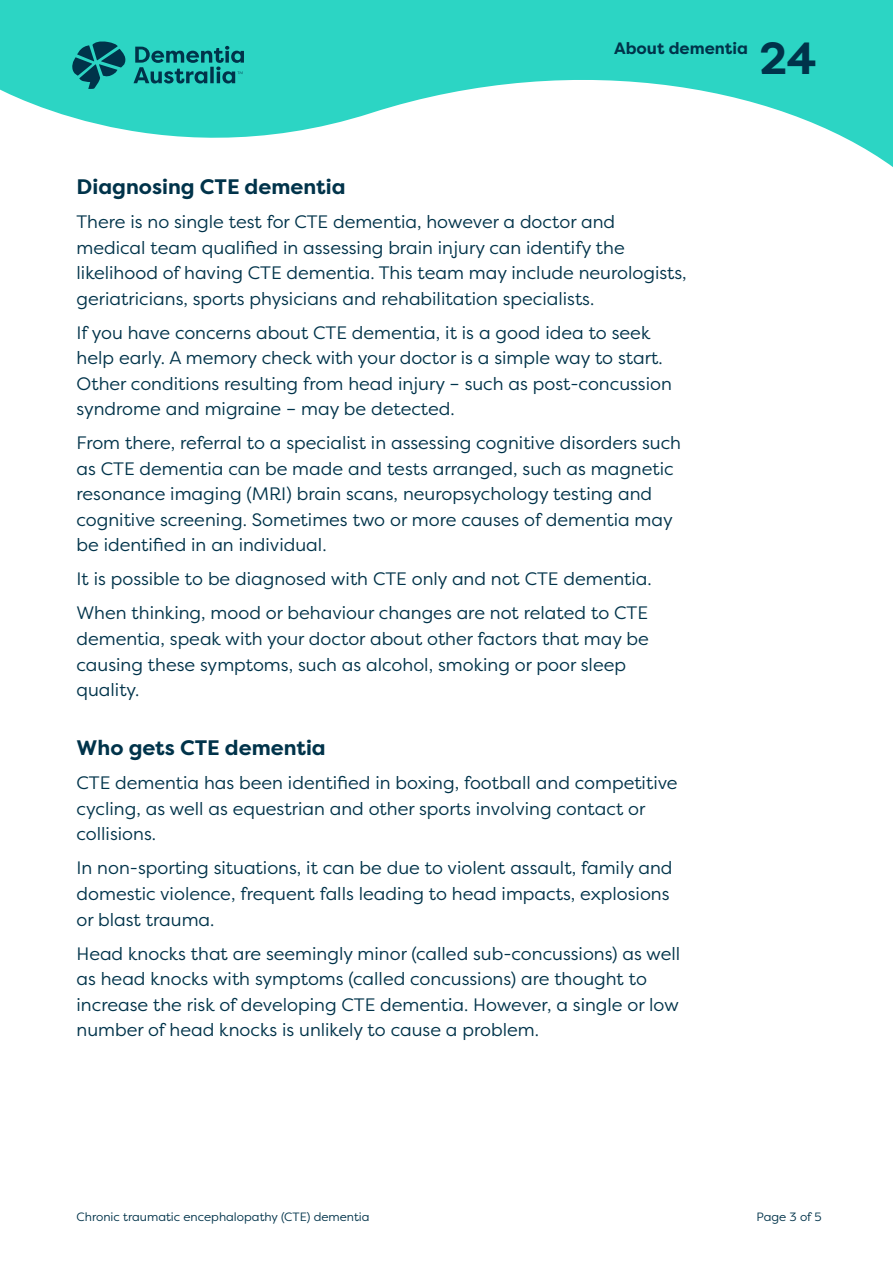
<style>
.page{position:relative;width:893px;height:1263px;background:#fff}
.page>*{position:absolute;margin:0;border:0;box-sizing:border-box;transform-origin:0 0}
.t1{font:700 45px "Filson Pro";color:#00334a}
.t2{font:700 21px "Filson Pro";color:#00334a}
.t3{font:18px/25.5px "Filson Pro";color:#00334a}
.t4{font:700 16.5px "Filson Pro";color:#00334a}
.t5{font:12px "Filson Pro";color:#00334a}
</style>
<div class="page">
<svg style="left:0;top:0;width:893px;height:167px;fill:#2cd5c4"></svg>
<svg style="left:72px;top:40px;width:172px;height:49px;background:#1d9f9b"></svg>
<p class="t4" style="left:614px;top:38px;width:135px">About dementia</p>
<h1 class="t1" style="left:759px;top:30px;width:58px">24</h1>
<p class="t2" style="left:77px;top:174px;width:270px">Diagnosing CTE dementia</p>
<p class="t3" style="left:77px;top:209px;width:612px">There is no single test for CTE dementia, however a doctor and medical team qualified in assessing brain injury can identify the likelihood of having CTE dementia. This team may include neurologists, geriatricians, sports physicians and rehabilitation specialists.</p>
<p class="t3" style="left:77px;top:319px;width:597px">If you have concerns about CTE dementia, it is a good idea to seek help early. A memory check with your doctor is a simple way to start.<br>Other conditions resulting from head injury – such as post-concussion syndrome and migraine – may be detected.</p>
<p class="t3" style="left:77px;top:430px;width:606px">From there, referral to a specialist in assessing cognitive disorders such as CTE dementia can be made and tests arranged, such as magnetic resonance imaging (MRI) brain scans, neuropsychology testing and cognitive screening. Sometimes two or more causes of dementia may be identified in an individual.</p>
<p class="t3" style="left:77px;top:562px;width:577px;line-height:34px">It is possible to be diagnosed with CTE only and not CTE dementia.<br>When thinking, mood or behaviour changes are not related to CTE</p>
<p class="t3" style="left:77px;top:625px;width:574px">dementia, speak with your doctor about other factors that may be causing these symptoms, such as alcohol, smoking or poor sleep quality.</p>
<p class="t2" style="left:77px;top:735px;width:251px">Who gets CTE dementia</p>
<p class="t3" style="left:77px;top:770px;width:603px">CTE dementia has been identified in boxing, football and competitive cycling, as well as equestrian and other sports involving contact or collisions.</p>
<p class="t3" style="left:77px;top:855px;width:598px">In non-sporting situations, it can be due to violent assault, family and domestic violence, frequent falls leading to head impacts, explosions or blast trauma.</p>
<p class="t3" style="left:77px;top:940px;width:605px">Head knocks that are seemingly minor (called sub-concussions) as well as head knocks with symptoms (called concussions) are thought to increase the risk of developing CTE dementia. However, a single or low number of head knocks is unlikely to cause a problem.</p>
<p class="t5" style="left:77px;top:1209px;width:295px">Chronic traumatic encephalopathy (CTE) dementia</p>
<p class="t5" style="left:756px;top:1209px;width:67px">Page 3 of 5</p>
</div>
